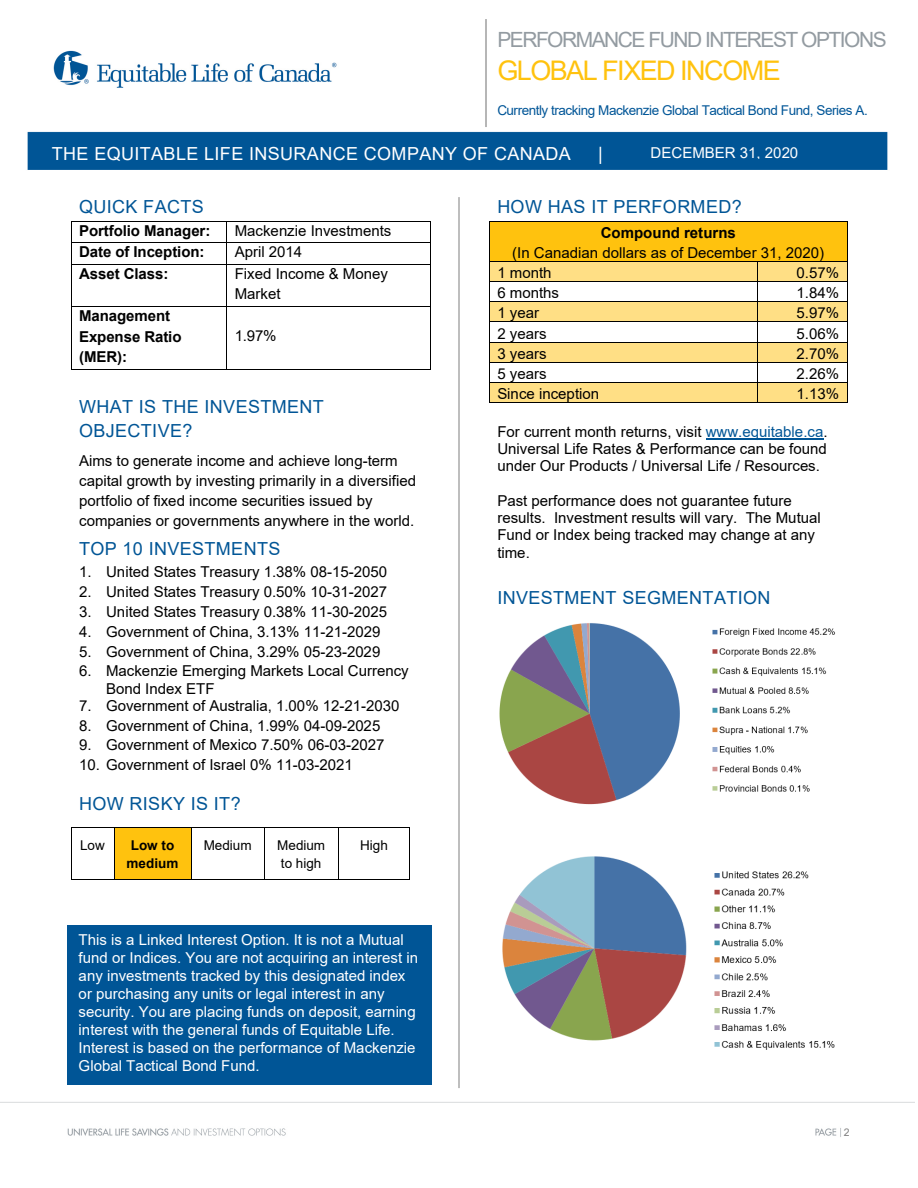
<style>
.page{position:relative;width:918px;height:1188px;background:#fff}
.page>*{position:absolute;margin:0;border:0;box-sizing:border-box;transform-origin:0 0}
.t1{font:27px "Arial";letter-spacing:-.055em;color:#ffc20e}
.t2{font:21px "Arial";letter-spacing:-.07em;color:#939ba1}
.t3{font:18px/24.9px "Arial";letter-spacing:.02em;color:#005596}
.t4{font:18px "Arial";letter-spacing:.02em;color:#fff}
.t5{font:15px/17.2px "Arial";color:#000}
.t6{font:15px/18px "Arial";color:#fff}
.t7{font:700 15px/20.7px "Arial";letter-spacing:-.005em;color:#000}
.t8{font:13.5px "Arial";letter-spacing:-.035em;color:#005597}
.t9{font:13.5px/18.6px "Arial";letter-spacing:-.005em;color:#000}
.t10{font:700 13.5px/18.6px "Arial";color:#000;text-align:center}
.t11{font:10.5px "Arial";color:#808080}
.s1{color:#005596}
</style>
<div class="page">
<img style="left:27px;top:50px;width:861px;height:120px">
<img style="left:0;top:1102px;width:914px;height:35px">
<hr style="left:71px;top:221px;width:155px;height:1px;background:#000">
<hr style="left:227px;top:221px;width:203px;height:1px;background:#000">
<hr style="left:71px;top:242px;width:155px;height:1px;background:#000">
<hr style="left:227px;top:242px;width:203px;height:1px;background:#000">
<svg style="left:71px;top:222px;width:1px;height:42px"></svg>
<hr style="left:71px;top:264px;width:155px;height:1px;background:#000">
<svg style="left:226px;top:221px;width:1px;height:44px"></svg>
<hr style="left:227px;top:264px;width:203px;height:1px;background:#000">
<svg style="left:430px;top:221px;width:1px;height:44px"></svg>
<hr style="left:71px;top:265px;width:1px;height:41px;background:#000">
<hr style="left:226px;top:265px;width:1px;height:41px;background:#000">
<hr style="left:430px;top:265px;width:1px;height:41px;background:#000">
<hr style="left:71px;top:306px;width:155px;height:1px;background:#000">
<hr style="left:227px;top:306px;width:203px;height:1px;background:#000">
<hr style="left:71px;top:307px;width:1px;height:62px;background:#000">
<hr style="left:71px;top:369px;width:155px;height:1px;background:#000">
<hr style="left:226px;top:307px;width:1px;height:62px;background:#000">
<hr style="left:227px;top:369px;width:203px;height:1px;background:#000">
<hr style="left:430px;top:307px;width:1px;height:62px;background:#000">
<div style="left:114px;top:828px;width:77px;height:51px;background:#ffc20e"></div>
<hr style="left:71px;top:827px;width:43px;height:1px;background:#000">
<hr style="left:114px;top:827px;width:77px;height:1px;background:#000">
<hr style="left:191px;top:827px;width:73px;height:1px;background:#000">
<hr style="left:265px;top:827px;width:73px;height:1px;background:#000">
<hr style="left:339px;top:827px;width:71px;height:1px;background:#000">
<hr style="left:71px;top:828px;width:1px;height:51px;background:#000">
<hr style="left:71px;top:879px;width:43px;height:1px;background:#000">
<hr style="left:114px;top:828px;width:1px;height:51px;background:#000">
<hr style="left:114px;top:879px;width:77px;height:1px;background:#000">
<hr style="left:191px;top:828px;width:1px;height:51px;background:#000">
<hr style="left:191px;top:879px;width:73px;height:1px;background:#000">
<hr style="left:264px;top:828px;width:1px;height:51px;background:#000">
<hr style="left:265px;top:879px;width:73px;height:1px;background:#000">
<hr style="left:338px;top:828px;width:1px;height:51px;background:#000">
<hr style="left:339px;top:879px;width:71px;height:1px;background:#000">
<hr style="left:410px;top:828px;width:1px;height:51px;background:#000">
<div style="left:68px;top:925px;width:364px;height:160px;background:#005596"></div>
<hr style="left:459px;top:197px;width:1px;height:891px;background:#7f7f7f">
<hr style="left:485px;top:19px;width:2px;height:108px;background:#7f7f7f">
<div style="left:490px;top:222px;width:357px;height:39px;background:#ffc20e"></div>
<hr style="left:490px;top:221px;width:357px;height:1px;background:#000">
<hr style="left:489px;top:222px;width:1px;height:39px;background:#000">
<hr style="left:847px;top:222px;width:1px;height:39px;background:#000">
<div style="left:490px;top:262px;width:267px;height:19px;background:#ffdf85"></div>
<div style="left:758px;top:262px;width:89px;height:19px;background:#ffdf85"></div>
<hr style="left:490px;top:261px;width:267px;height:1px;background:#000">
<hr style="left:758px;top:261px;width:89px;height:1px;background:#000">
<hr style="left:490px;top:281px;width:267px;height:1px;background:#000">
<hr style="left:758px;top:281px;width:89px;height:1px;background:#000">
<div style="left:490px;top:302px;width:267px;height:20px;background:#ffdf85"></div>
<div style="left:758px;top:302px;width:89px;height:20px;background:#ffdf85"></div>
<hr style="left:490px;top:301px;width:267px;height:1px;background:#000">
<hr style="left:758px;top:301px;width:89px;height:1px;background:#000">
<hr style="left:490px;top:322px;width:267px;height:1px;background:#000">
<hr style="left:758px;top:322px;width:89px;height:1px;background:#000">
<div style="left:490px;top:343px;width:267px;height:19px;background:#ffdf85"></div>
<div style="left:758px;top:343px;width:89px;height:19px;background:#ffdf85"></div>
<hr style="left:490px;top:342px;width:267px;height:1px;background:#000">
<hr style="left:758px;top:342px;width:89px;height:1px;background:#000">
<hr style="left:490px;top:362px;width:267px;height:1px;background:#000">
<hr style="left:758px;top:362px;width:89px;height:1px;background:#000">
<div style="left:490px;top:383px;width:267px;height:20px;background:#ffdf85"></div>
<div style="left:758px;top:383px;width:89px;height:20px;background:#ffdf85"></div>
<hr style="left:490px;top:382px;width:267px;height:1px;background:#000">
<hr style="left:758px;top:382px;width:89px;height:1px;background:#000">
<svg style="left:489px;top:261px;width:1px;height:142px"></svg>
<hr style="left:490px;top:403px;width:267px;height:1px;background:#000">
<svg style="left:757px;top:261px;width:1px;height:142px"></svg>
<hr style="left:758px;top:403px;width:89px;height:1px;background:#000">
<svg style="left:847px;top:261px;width:1px;height:142px"></svg>
<hr style="left:706px;top:438px;width:117px;height:2px;background:#005596">
<img style="left:499px;top:623px;width:336px;height:182px">
<img style="left:502px;top:856px;width:333px;height:194px">
<h2 class="t2" style="left:497px;top:25px;width:391px">PERFORMANCE FUND INTEREST OPTIONS</h2>
<h1 class="t1" style="left:497px;top:52px;width:285px">GLOBAL FIXED INCOME</h1>
<p class="t8" style="left:497px;top:101px;width:372px">Currently tracking Mackenzie Global Tactical Bond Fund, Series A.</p>
<p class="t4" style="left:52px;top:141px;width:520px">THE EQUITABLE LIFE INSURANCE COMPANY OF CANADA</p>
<p class="t4" style="left:598px;top:141px;width:6px">|</p>
<p class="t6" style="left:651px;top:143px;width:149px">DECEMBER 31, 2020</p>
<p class="t3" style="left:79px;top:194px;width:126px">QUICK FACTS</p>
<p class="t7" style="left:79px;top:220px;width:133px">Portfolio Manager:</p>
<p class="t5" style="left:235px;top:222px;width:158px">Mackenzie Investments</p>
<p class="t7" style="left:79px;top:242px;width:127px">Date of Inception:</p>
<p class="t5" style="left:235px;top:243px;width:69px">April 2014</p>
<p class="t7" style="left:79px;top:263px;width:91px">Asset Class:</p>
<p class="t5" style="left:235px;top:263px;width:155px;line-height:20.7px">Fixed Income &amp; Money<br>Market</p>
<p class="t7" style="left:79px;top:305px;width:104px">Management<br>Expense Ratio (MER):</p>
<p class="t5" style="left:235px;top:327px;width:43px">1.97%</p>
<p class="t3" style="left:79px;top:394px;width:246px">WHAT IS THE INVESTMENT<br>OBJECTIVE?</p>
<p class="t5" style="left:79px;top:451px;width:338px;line-height:19.8px">Aims to generate income and achieve long-term capital growth by investing primarily in a diversified portfolio of fixed income securities issued by companies or governments anywhere in the world.</p>
<p class="t3" style="left:79px;top:536px;width:203px">TOP 10 INVESTMENTS</p>
<p class="t5" style="left:79px;top:563px;width:310px">1. United States Treasury 1.38% 08-15-2050</p>
<p class="t5" style="left:79px;top:583px;width:310px">2. United States Treasury 0.50% 10-31-2027</p>
<p class="t5" style="left:79px;top:603px;width:310px">3. United States Treasury 0.38% 11-30-2025</p>
<p class="t5" style="left:79px;top:623px;width:303px">4. Government of China, 3.13% 11-21-2029</p>
<p class="t5" style="left:79px;top:643px;width:303px">5. Government of China, 3.29% 05-23-2029</p>
<p class="t5" style="left:106px;top:662px;width:304px;text-indent:-27px">6. Mackenzie Emerging Markets Local Currency<br>Bond Index ETF</p>
<p class="t5" style="left:79px;top:697px;width:322px">7. Government of Australia, 1.00% 12-21-2030</p>
<p class="t5" style="left:79px;top:717px;width:303px">8. Government of China, 1.99% 04-09-2025</p>
<p class="t5" style="left:79px;top:736px;width:307px">9. Government of Mexico 7.50% 06-03-2027</p>
<p class="t5" style="left:79px;top:756px;width:275px">10. Government of Israel 0% 11-03-2021</p>
<p class="t3" style="left:79px;top:791px;width:163px">HOW RISKY IS IT?</p>
<p class="t9" style="left:80px;top:836px;width:26px">Low</p>
<p class="t10" style="left:127px;top:836px;width:53px">Low to medium</p>
<p class="t9" style="left:204px;top:836px;width:49px">Medium</p>
<p class="t9" style="left:277px;top:836px;width:49px">Medium to high</p>
<p class="t9" style="left:360px;top:836px;width:29px">High</p>
<p class="t6" style="left:79px;top:931px;width:341px">This is a Linked Interest Option. It is not a Mutual fund or Indices. You are not acquiring an interest in any investments tracked by this designated index or purchasing any units or legal interest in any security. You are placing funds on deposit, earning interest with the general funds of Equitable Life.<br>Interest is based on the performance of Mackenzie Global Tactical Bond Fund.</p>
<p class="t3" style="left:497px;top:194px;width:246px">HOW HAS IT PERFORMED?</p>
<p class="t7" style="left:601px;top:223px;width:137px">Compound returns</p>
<p class="t5" style="left:497px;top:242px;width:328px;line-height:20.2px;text-indent:15px">(In Canadian dollars as of December 31, 2020)<br>1 month</p>
<p class="t5" style="left:796px;top:264px;width:44px">0.57%</p>
<p class="t5" style="left:497px;top:284px;width:63px">6 months</p>
<p class="t5" style="left:796px;top:284px;width:44px">1.84%</p>
<p class="t5" style="left:497px;top:304px;width:43px">1 year</p>
<p class="t5" style="left:796px;top:304px;width:44px">5.97%</p>
<p class="t5" style="left:497px;top:325px;width:51px">2 years</p>
<p class="t5" style="left:796px;top:325px;width:44px">5.06%</p>
<p class="t5" style="left:497px;top:345px;width:51px">3 years</p>
<p class="t5" style="left:796px;top:345px;width:44px">2.70%</p>
<p class="t5" style="left:497px;top:365px;width:51px">5 years</p>
<p class="t5" style="left:796px;top:365px;width:44px">2.26%</p>
<p class="t5" style="left:497px;top:385px;width:103px">Since inception</p>
<p class="t5" style="left:796px;top:385px;width:44px">1.13%</p>
<p class="t5" style="left:497px;top:423px;width:332px;text-align:justify">For current month returns, visit <span class="s1">www.equitable.ca</span>.<br>Universal Life Rates &amp; Performance can be found under Our Products / Universal Life / Resources.</p>
<p class="t5" style="left:497px;top:492px;width:325px">Past performance does not guarantee future results. Investment results will vary. The Mutual Fund or Index being tracked may change at any time.</p>
<p class="t3" style="left:497px;top:585px;width:275px">INVESTMENT SEGMENTATION</p>
<p class="t11" style="left:844px;top:1125px;width:7px">2</p>
</div>
